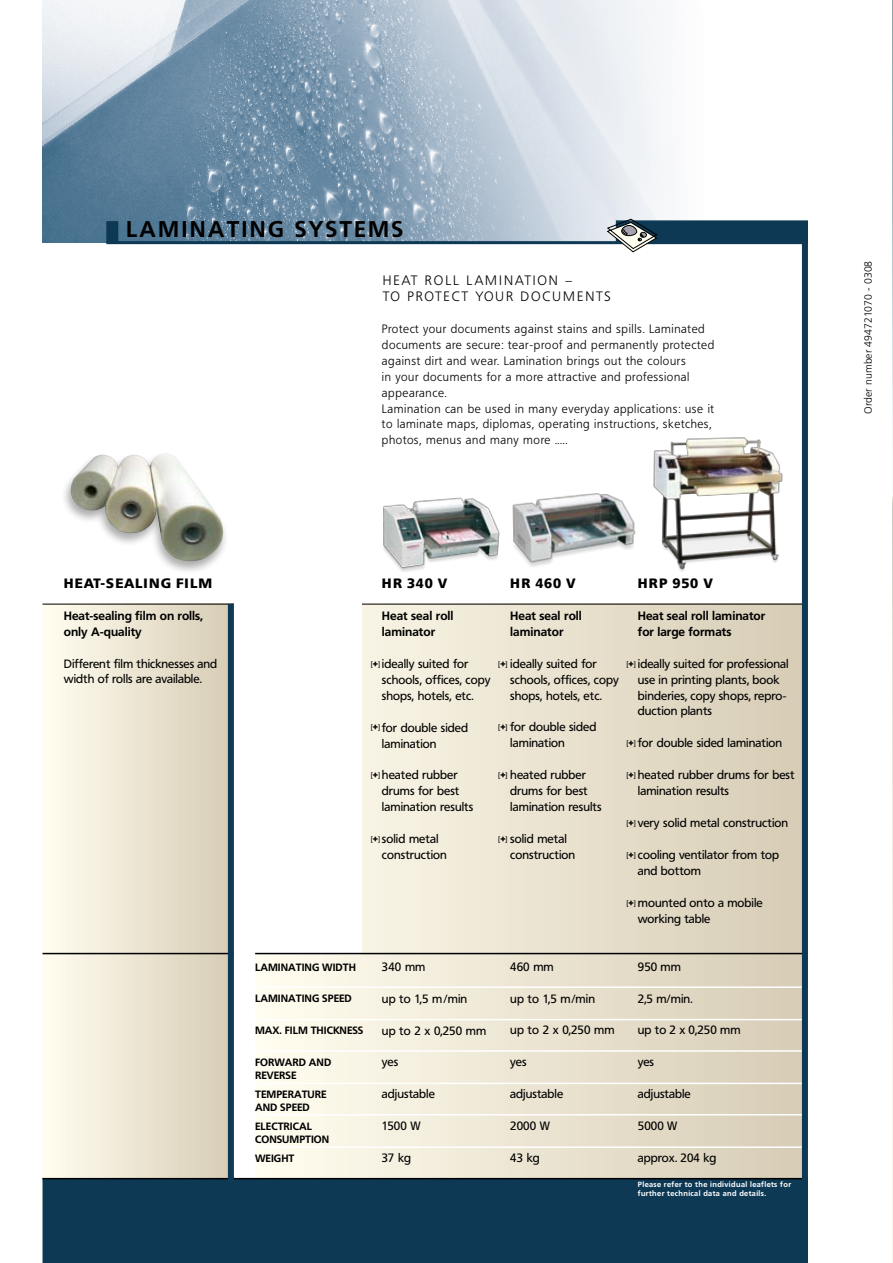
<style>
.page{position:relative;width:893px;height:1263px;background:#fff}
.page>*{position:absolute;margin:0;border:0;box-sizing:border-box;transform-origin:0 0}
.t1{font:700 22.5px "Frutiger BQ";letter-spacing:.1em;color:#000}
.t2{font:300 13.5px/15.9px "Frutiger BQ";letter-spacing:.14em;color:#000}
.t3{font:900 13.5px "Frutiger BQ";letter-spacing:.05em;color:#000}
.t4{font:12px/15.9px "Frutiger BQ";color:#000}
.t5{font:300 12px/15.9px "Frutiger BQ";letter-spacing:.05em;color:#000}
.t6{font:700 12px/15.9px "Frutiger BQ";color:#000}
.t7{font:700 10.5px/12.9px "Frutiger BQ";color:#000}
.t8{font:300 10.5px "Frutiger";color:#000}
.t9{font:700 7.5px/9px "Frutiger BQ";letter-spacing:.05em;color:#fff}
.t10{font:7.5px "Frutiger BQ";color:#000}
.s1{font-weight:900;font-size:10.5px}
</style>
<div class="page">
<img style="left:43px;top:0;width:620px;height:242px">
<div style="left:43px;top:604px;width:191px;height:604px;background:linear-gradient(to right,#fffdf0,#d5cbb4)"></div>
<div style="left:255px;top:604px;width:553px;height:604px;background:linear-gradient(to right,#fffef0,#d6ccb5)"></div>
<div style="left:616px;top:220px;width:192px;height:23px;background:#0d3954;border:2px solid #0d3954"></div>
<div style="left:106px;top:221px;width:12px;height:21px;background:#0d3954"></div>
<hr style="left:106px;top:241px;width:702px;height:3px;background:#0d3954">
<div style="left:43px;top:1179px;width:759px;height:84px;background:#0d3954"></div>
<hr style="left:43px;top:1178px;width:765px;height:1px;background:#000">
<hr style="left:298px;top:604px;width:506px;height:1px;background:#000">
<hr style="left:43px;top:604px;width:191px;height:1px;background:#000">
<hr style="left:255px;top:1050px;width:553px;height:2px;background:#fff">
<hr style="left:255px;top:1083px;width:553px;height:1px;background:#fff">
<hr style="left:255px;top:1114px;width:553px;height:1px;background:#fff">
<hr style="left:255px;top:1146px;width:553px;height:2px;background:#fff">
<hr style="left:255px;top:986px;width:553px;height:2px;background:#fff">
<hr style="left:255px;top:1019px;width:553px;height:1px;background:#fff">
<div style="left:255px;top:601px;width:106px;height:354px;background:#fff"></div>
<hr style="left:255px;top:953px;width:553px;height:1px;background:#000">
<img style="left:64px;top:453px;width:162px;height:115px">
<div style="left:802px;top:221px;width:6px;height:1042px;background:#0d3954"></div>
<hr style="left:43px;top:953px;width:191px;height:1px;background:#000">
<div style="left:228px;top:604px;width:6px;height:659px;background:#0d3954"></div>
<img style="left:892px;top:0;width:1px;height:1263px">
<img style="left:383px;top:497px;width:117px;height:75px">
<img style="left:512px;top:493px;width:124px;height:74px">
<img style="left:653px;top:437px;width:130px;height:135px">
<svg style="left:607px;top:219px;width:50px;height:33px"></svg>
<h1 class="t1" style="left:126px;top:216px;width:279px">LAMINATING SYSTEMS</h1>
<p class="t2" style="left:383px;top:272px;width:229px">HEAT ROLL LAMINATION –<br>TO PROTECT YOUR DOCUMENTS</p>
<p class="t5" style="left:382px;top:321px;width:334px">Protect your documents against stains and spills. Laminated documents are secure: tear-proof and permanently protected against dirt and wear. Lamination brings out the colours<br>in your documents for a more attractive and professional appearance.<br>Lamination can be used in many everyday applications: use it to laminate maps, diplomas, operating instructions, sketches, photos, menus and many more .....</p>
<p class="t3" style="left:64px;top:575px;width:150px">HEAT-SEALING FILM</p>
<p class="t3" style="left:510px;top:575px;width:67px">HR 460 V</p>
<p class="t6" style="left:510px;top:608px;width:73px">Heat seal roll laminator</p>
<p class="t4" style="left:510px;top:656px;width:110px">ideally suited for schools, offices, copy shops, hotels, etc.</p>
<p class="t4" style="left:510px;top:719px;width:88px">for double sided lamination</p>
<p class="t4" style="left:510px;top:767px;width:93px">heated rubber drums for best lamination results</p>
<p class="t4" style="left:510px;top:831px;width:66px">solid metal construction</p>
<p class="t3" style="left:382px;top:575px;width:67px">HR 340 V</p>
<p class="t3" style="left:638px;top:575px;width:77px">HRP 950 V</p>
<p class="t6" style="left:638px;top:608px;width:129px">Heat seal roll laminator for large formats</p>
<p class="t4" style="left:638px;top:656px;width:152px">ideally suited for professional use in printing plants, book binderies, copy shops, repro&shy;duction plants</p>
<p class="t4" style="left:638px;top:735px;width:146px">for double sided lamination</p>
<p class="t4" style="left:638px;top:767px;width:158px">heated rubber drums for best lamination results</p>
<p class="t4" style="left:638px;top:815px;width:152px">very solid metal construction</p>
<p class="t4" style="left:638px;top:847px;width:143px">cooling ventilator from top and bottom</p>
<p class="t4" style="left:638px;top:895px;width:126px">mounted onto a mobile working table</p>
<p class="t4" style="left:638px;top:959px;width:45px">950 mm</p>
<p class="t4" style="left:638px;top:990px;width:56px">2,5 m/min.</p>
<p class="t4" style="left:638px;top:1022px;width:104px">up to 2 x 0,250 mm</p>
<p class="t4" style="left:638px;top:1054px;width:18px">yes</p>
<p class="t4" style="left:638px;top:1086px;width:54px">adjustable</p>
<p class="t4" style="left:638px;top:1118px;width:41px">5000 W</p>
<p class="t4" style="left:638px;top:1150px;width:80px">approx. 204 kg</p>
<p class="t6" style="left:64px;top:608px;width:141px">Heat-sealing film on rolls, only A-quality</p>
<p class="t4" style="left:64px;top:655px;width:155px">Different film thicknesses and width of rolls are available.</p>
<p class="t6" style="left:382px;top:608px;width:73px">Heat seal roll laminator</p>
<p class="t4" style="left:382px;top:656px;width:110px">ideally suited for schools, offices, copy shops, hotels, etc.</p>
<p class="t4" style="left:382px;top:719px;width:88px">for double sided lamination</p>
<p class="t4" style="left:382px;top:767px;width:93px">heated rubber drums for best lamination results</p>
<p class="t4" style="left:382px;top:831px;width:66px">solid metal construction</p>
<p class="t10" style="left:371px;top:659px;width:11px">[<span class="s1">+</span>]</p>
<p class="t10" style="left:498px;top:659px;width:11px">[<span class="s1">+</span>]</p>
<p class="t10" style="left:627px;top:659px;width:11px">[<span class="s1">+</span>]</p>
<p class="t10" style="left:371px;top:723px;width:11px">[<span class="s1">+</span>]</p>
<p class="t10" style="left:498px;top:723px;width:11px">[<span class="s1">+</span>]</p>
<p class="t10" style="left:627px;top:739px;width:11px">[<span class="s1">+</span>]</p>
<p class="t10" style="left:627px;top:771px;width:11px">[<span class="s1">+</span>]</p>
<p class="t10" style="left:371px;top:771px;width:11px">[<span class="s1">+</span>]</p>
<p class="t10" style="left:498px;top:771px;width:11px">[<span class="s1">+</span>]</p>
<p class="t10" style="left:627px;top:819px;width:11px">[<span class="s1">+</span>]</p>
<p class="t10" style="left:627px;top:851px;width:11px">[<span class="s1">+</span>]</p>
<p class="t10" style="left:498px;top:835px;width:11px">[<span class="s1">+</span>]</p>
<p class="t10" style="left:371px;top:835px;width:11px">[<span class="s1">+</span>]</p>
<p class="t10" style="left:627px;top:899px;width:11px">[<span class="s1">+</span>]</p>
<p class="t4" style="left:510px;top:959px;width:45px">460 mm</p>
<p class="t4" style="left:510px;top:990px;width:86px">up to 1,5 m/min</p>
<p class="t4" style="left:510px;top:1022px;width:106px">up to 2 x 0,250 mm</p>
<p class="t4" style="left:510px;top:1054px;width:18px">yes</p>
<p class="t4" style="left:510px;top:1086px;width:54px">adjustable</p>
<p class="t4" style="left:510px;top:1118px;width:41px">2000 W</p>
<p class="t4" style="left:510px;top:1150px;width:31px">43 kg</p>
<p class="t4" style="left:382px;top:959px;width:45px">340 mm</p>
<p class="t4" style="left:382px;top:991px;width:87px">up to 1,5 m/min</p>
<p class="t4" style="left:382px;top:1022px;width:106px">up to 2 x 0,250 mm</p>
<p class="t4" style="left:382px;top:1054px;width:18px">yes</p>
<p class="t4" style="left:382px;top:1086px;width:54px">adjustable</p>
<p class="t4" style="left:382px;top:1118px;width:40px">1500 W</p>
<p class="t4" style="left:382px;top:1150px;width:31px">37 kg</p>
<p class="t7" style="left:255px;top:960px;width:102px">LAMINATING WIDTH</p>
<p class="t7" style="left:255px;top:992px;width:98px">LAMINATING SPEED</p>
<p class="t7" style="left:255px;top:1024px;width:110px">MAX. FILM THICKNESS</p>
<p class="t7" style="left:255px;top:1056px;width:78px">FORWARD AND<br>REVERSE</p>
<p class="t7" style="left:255px;top:1088px;width:73px">TEMPERATURE<br>AND SPEED</p>
<p class="t7" style="left:255px;top:1120px;width:76px">ELECTRICAL<br>CONSUMPTION</p>
<p class="t7" style="left:255px;top:1152px;width:41px">WEIGHT</p>
<p class="t9" style="left:638px;top:1179px;width:155px">Please refer to the individual leaflets for further technical data and details.</p>
<p class="t8" style="left:862px;top:413px;width:154px;rotate:-90deg">Order number 494721070 - 0308</p>
</div>
